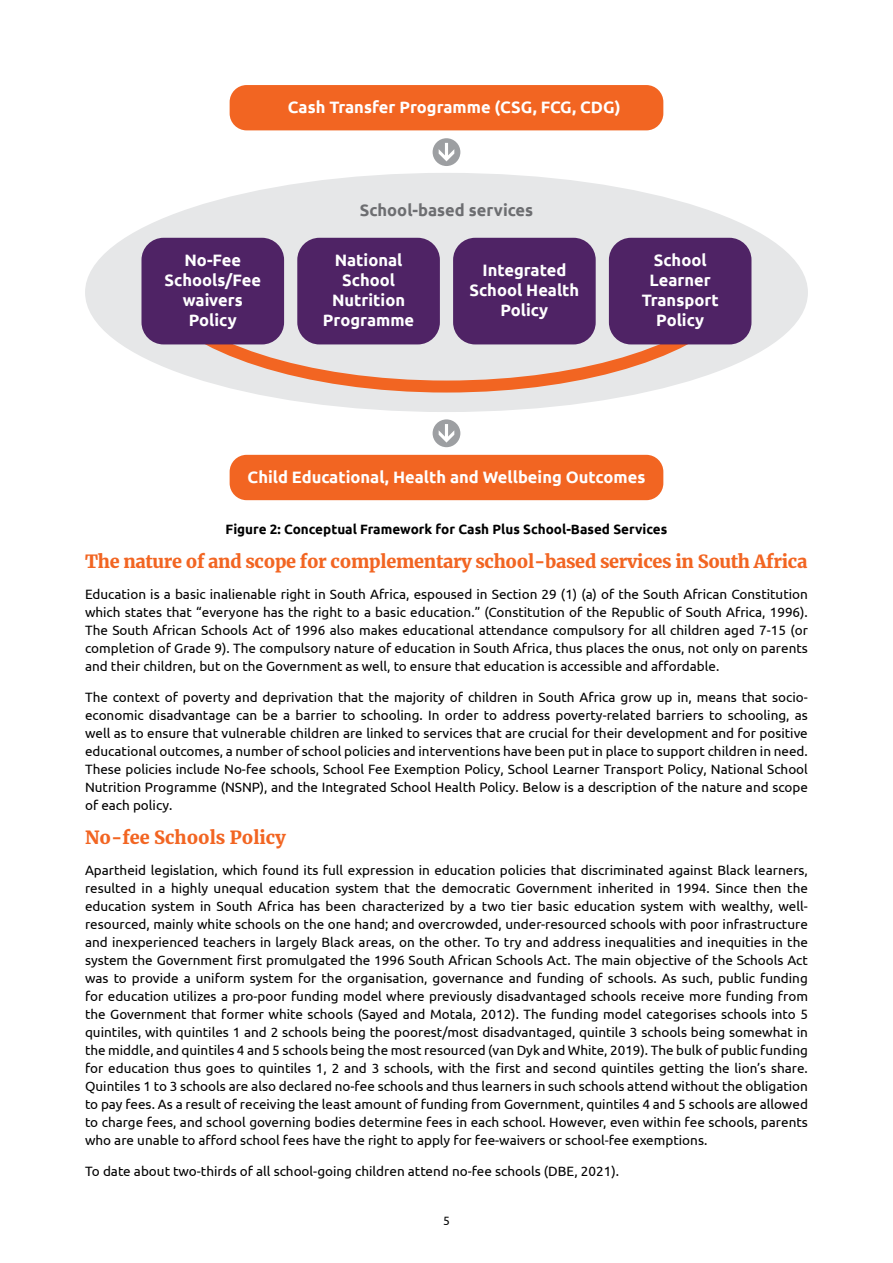
<style>
.page{position:relative;width:893px;height:1263px;background:#fff}
.page>*{position:absolute;margin:0;border:0;box-sizing:border-box;transform-origin:0 0}
.t1{font:900 18px "Merriweather";letter-spacing:-.015em;color:#f26522}
.t2{font:700 16.5px/19.8px "Ubuntu";color:#fff;text-align:center}
.t3{font:700 16.5px "Ubuntu";color:#6d6e71}
.t4{font:13.5px/18px "Ubuntu";color:#000;text-align:justify}
.t5{font:700 13.5px "Ubuntu";color:#000}
.t6{font:12px "Ubuntu";color:#000}
</style>
<div class="page">
<div style="left:230px;top:85px;width:433px;height:45px;background:#f26522;border-radius:17px"></div>
<div style="left:230px;top:455px;width:433px;height:45px;background:#f26522;border-radius:17px"></div>
<div style="left:85px;top:173px;width:723px;height:239px;background:#e6e7e8;border-radius:50%"></div>
<svg style="left:143px;top:278px;width:609px;height:119px"></svg>
<div style="left:297px;top:238px;width:143px;height:106px;background:#4f2365;border-radius:22px"></div>
<div style="left:453px;top:238px;width:143px;height:106px;background:#4f2365;border-radius:22px"></div>
<div style="left:141px;top:238px;width:143px;height:106px;background:#4f2365;border-radius:22px"></div>
<div style="left:609px;top:238px;width:142px;height:106px;background:#4f2365;border-radius:22px"></div>
<div style="left:433px;top:138px;width:27px;height:28px;background:#9d9fa2;border-radius:50%"></div>
<svg style="left:439px;top:143px;width:15px;height:18px"></svg>
<div style="left:433px;top:419px;width:27px;height:28px;background:#9d9fa2;border-radius:50%"></div>
<svg style="left:439px;top:424px;width:15px;height:19px"></svg>
<p class="t2" style="left:288px;top:97px;width:334px">Cash Transfer Programme (CSG, FCG, CDG)</p>
<p class="t3" style="left:360px;top:200px;width:175px">School-based services</p>
<p class="t2" style="left:323px;top:250px;width:93px">National<br>School<br>Nutrition<br>Programme</p>
<p class="t2" style="left:469px;top:260px;width:111px">Integrated<br>School Health<br>Policy</p>
<p class="t2" style="left:165px;top:250px;width:98px">No-Fee<br>Schools/Fee waivers<br>Policy</p>
<p class="t2" style="left:642px;top:250px;width:78px">School<br>Learner<br>Transport<br>Policy</p>
<p class="t2" style="left:248px;top:466px;width:399px">Child Educational, Health and Wellbeing Outcomes</p>
<p class="t5" style="left:226px;top:521px;width:443px">Figure 2: Conceptual Framework for Cash Plus School-Based Services</p>
<h1 class="t1" style="left:85px;top:549px;width:724px">The nature of and scope for complementary school-based services in South Africa</h1>
<p class="t4" style="left:85px;top:585px;width:724px">Education is a basic inalienable right in South Africa, espoused in Section 29 (1) (a) of the South African Constitution which states that “everyone has the right to a basic education.” (Constitution of the Republic of South Africa, 1996).<br>The South African Schools Act of 1996 also makes educational attendance compulsory for all children aged 7-15 (or completion of Grade 9). The compulsory nature of education in South Africa, thus places the onus, not only on parents and their children, but on the Government as well, to ensure that education is accessible and affordable.</p>
<p class="t4" style="left:85px;top:688px;width:724px">The context of poverty and deprivation that the majority of children in South Africa grow up in, means that socio&shy;economic disadvantage can be a barrier to schooling. In order to address poverty-related barriers to schooling, as well as to ensure that vulnerable children are linked to services that are crucial for their development and for positive educational outcomes, a number of school policies and interventions have been put in place to support children in need.<br>These policies include No-fee schools, School Fee Exemption Policy, School Learner Transport Policy, National School Nutrition Programme (NSNP), and the Integrated School Health Policy. Below is a description of the nature and scope of each policy.</p>
<h1 class="t1" style="left:85px;top:825px;width:202px">No-fee Schools Policy</h1>
<p class="t4" style="left:85px;top:861px;width:724px">Apartheid legislation, which found its full expression in education policies that discriminated against Black learners, resulted in a highly unequal education system that the democratic Government inherited in 1994. Since then the education system in South Africa has been characterized by a two tier basic education system with wealthy, well&shy;resourced, mainly white schools on the one hand; and overcrowded, under-resourced schools with poor infrastructure and inexperienced teachers in largely Black areas, on the other. To try and address inequalities and inequities in the system the Government first promulgated the 1996 South African Schools Act. The main objective of the Schools Act was to provide a uniform system for the organisation, governance and funding of schools. As such, public funding for education utilizes a pro-poor funding model where previously disadvantaged schools receive more funding from the Government that former white schools (Sayed and Motala, 2012). The funding model categorises schools into 5 quintiles, with quintiles 1 and 2 schools being the poorest/most disadvantaged, quintile 3 schools being somewhat in the middle, and quintiles 4 and 5 schools being the most resourced (van Dyk and White, 2019). The bulk of public funding for education thus goes to quintiles 1, 2 and 3 schools, with the first and second quintiles getting the lion’s share.<br>Quintiles 1 to 3 schools are also declared no-fee schools and thus learners in such schools attend without the obligation to pay fees. As a result of receiving the least amount of funding from Government, quintiles 4 and 5 schools are allowed to charge fees, and school governing bodies determine fees in each school. However, even within fee schools, parents who are unable to afford school fees have the right to apply for fee-waivers or school-fee exemptions.</p>
<p class="t4" style="left:85px;top:1161px;width:535px">To date about two-thirds of all school-going children attend no-fee schools (DBE, 2021).</p>
<p class="t6" style="left:443px;top:1213px;width:8px">5</p>
</div>
